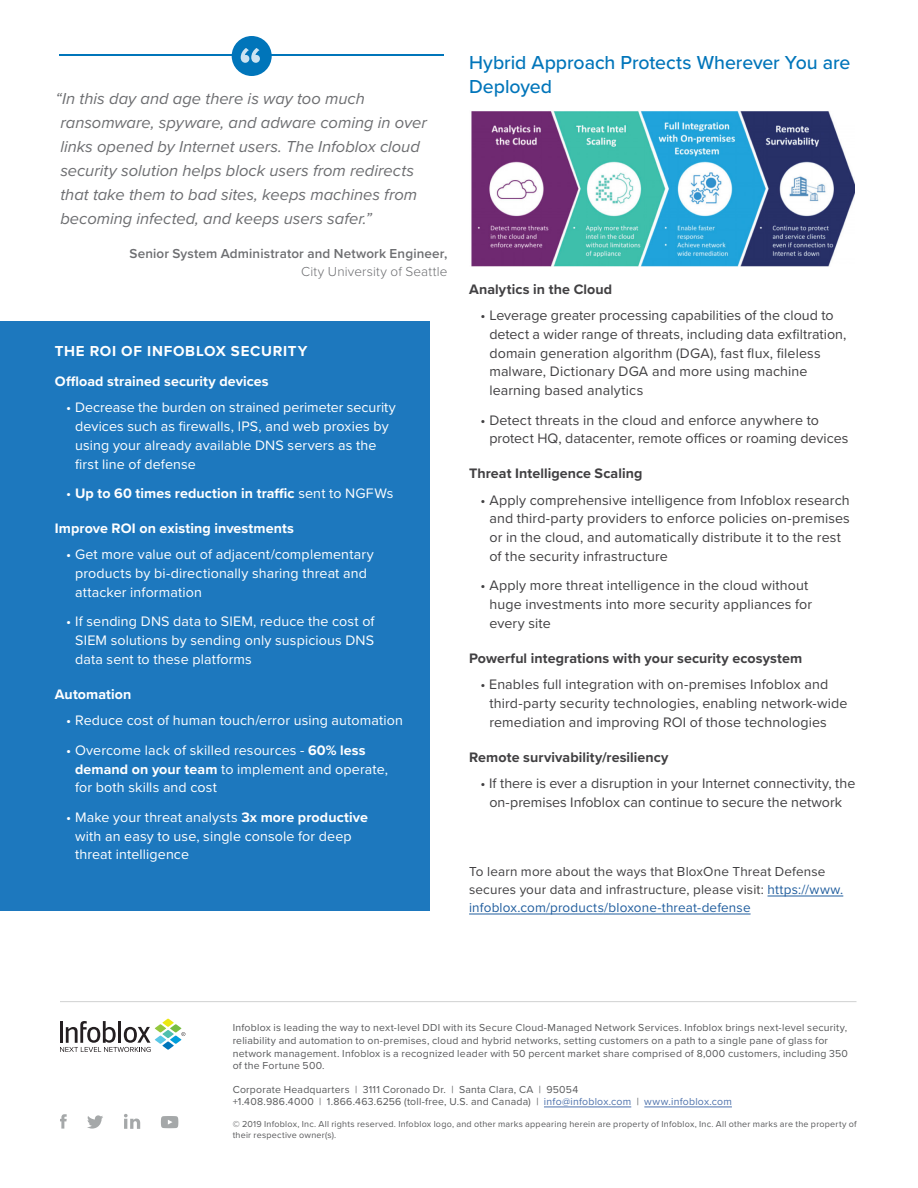
<style>
.page{position:relative;width:918px;height:1188px;background:#fff}
.page>*{position:absolute;margin:0;border:0;box-sizing:border-box;transform-origin:0 0}
.t1{font:500 19.5px/24px "Proxima Nova";letter-spacing:-.005em;color:#0075ba}
.t2{font:italic 16.5px/24px "Proxima Nova";color:#6d6e71}
.t3{font:700 15px "Proxima Nova";letter-spacing:.05em;color:#fff}
.t4{font:14.25px/18.8px "Proxima Nova";letter-spacing:.01em;color:#414042}
.t5{font:14.25px/18.8px "Proxima Nova";letter-spacing:.01em;color:#fff}
.t6{font:700 14.25px "Proxima Nova";letter-spacing:.005em;color:#414042}
.t7{font:700 14.25px "Proxima Nova";letter-spacing:.005em;color:#fff}
.t8{font:13.5px/18px "Proxima Nova";letter-spacing:.01em;color:#414042}
.t9{font:600 13.5px "Proxima Nova";letter-spacing:.01em;color:#6d6e71}
.t10{font:300 13.5px "Proxima Nova";letter-spacing:.015em;color:#6d6e71}
.t11{font:10.5px/12.6px "Proxima Nova";letter-spacing:.02em;color:#58595b}
.t12{font:9px/10.8px "Proxima Nova";letter-spacing:.025em;color:#58595b}
.s1{font-weight:400}
.s2{font-weight:700}
.s3{color:#215e9e}
.s4{color:#4f73ad}
</style>
<div class="page">
<hr style="left:60px;top:1001px;width:796px;height:1px;background:#d2d3d3">
<svg style="left:60px;top:1114px;width:7px;height:15px"></svg>
<svg style="left:87px;top:1115px;width:16px;height:14px"></svg>
<svg style="left:161px;top:1116px;width:17px;height:12px"></svg>
<svg style="left:60px;top:1019px;width:125px;height:33px"></svg>
<svg style="left:124px;top:1114px;width:16px;height:15px"></svg>
<hr style="left:544px;top:1107px;width:87px;height:1px;background:#4f73ad">
<hr style="left:644px;top:1107px;width:88px;height:1px;background:#4f73ad">
<div style="left:0;top:321px;width:430px;height:589px;background:#1d78be"></div>
<hr style="left:768px;top:896px;width:75px;height:1px;background:#215e9e">
<hr style="left:469px;top:914px;width:282px;height:1px;background:#215e9e">
<img style="left:471px;top:111px;width:383px;height:156px">
<hr style="left:59px;top:54px;width:385px;height:2px;background:#0075ba">
<div style="left:232px;top:36px;width:40px;height:40px;background:#0075ba;border-radius:50%"></div>
<svg style="left:241px;top:48px;width:19px;height:15px"></svg>
<p class="t2" style="left:56px;top:86px;width:373px">“In this day and age there is way too much ransomware, spyware, and adware coming in over links opened by Internet users. The Infoblox cloud security solution helps block users from redirects that take them to bad sites, keeps machines from becoming infected, and keeps users safer.”</p>
<p class="t9" style="left:130px;top:244px;width:319px">Senior System Administrator and Network Engineer,</p>
<p class="t10" style="left:301px;top:262px;width:148px">City University of Seattle</p>
<p class="t3" style="left:55px;top:340px;width:254px">THE ROI OF INFOBLOX SECURITY</p>
<p class="t7" style="left:55px;top:371px;width:215px">Offload strained security devices</p>
<p class="t5" style="left:75px;top:398px;width:322px;text-indent:-9px">• Decrease the burden on strained perimeter security devices such as firewalls, IPS, and web proxies by using your already available DNS servers as the first line of defense</p>
<p class="t7" style="left:66px;top:483px;width:329px"><span class="s1">•</span> Up to 60 times reduction in traffic <span class="s1">sent to NGFWs</span></p>
<p class="t7" style="left:55px;top:518px;width:241px">Improve ROI on existing investments</p>
<p class="t5" style="left:75px;top:545px;width:300px;text-indent:-9px">• Get more value out of adjacent/complementary products by bi-directionally sharing threat and attacker information</p>
<p class="t5" style="left:75px;top:612px;width:301px;text-align:justify;text-indent:-9px">• If sending DNS data to SIEM, reduce the cost of SIEM solutions by sending only suspicious DNS data sent to these platforms</p>
<p class="t7" style="left:55px;top:684px;width:78px">Automation</p>
<p class="t5" style="left:66px;top:710px;width:338px">• Reduce cost of human touch/error using automation</p>
<p class="t5" style="left:75px;top:740px;width:314px;text-indent:-9px">• Overcome lack of skilled resources - <span class="s2">60% less demand on your team</span> to implement and operate, for both skills and cost</p>
<p class="t5" style="left:75px;top:807px;width:294px;text-indent:-9px">• Make your threat analysts <span class="s2">3x more productive </span>with an easy to use, single console for deep threat intelligence</p>
<h1 class="t1" style="left:469px;top:50px;width:383px">Hybrid Approach Protects Wherever You are<br>Deployed</h1>
<p class="t6" style="left:469px;top:278px;width:145px">Analytics in the Cloud</p>
<p class="t4" style="left:489px;top:305px;width:359px;text-indent:-9px">• Leverage greater processing capabilities of the cloud to detect a wider range of threats, including data exfiltration, domain generation algorithm (DGA), fast flux, fileless malware, Dictionary DGA and more using machine learning based analytics</p>
<p class="t4" style="left:489px;top:410px;width:360px;text-indent:-9px">• Detect threats in the cloud and enforce anywhere to protect HQ, datacenter, remote offices or roaming devices</p>
<p class="t6" style="left:469px;top:463px;width:175px">Threat Intelligence Scaling</p>
<p class="t4" style="left:489px;top:490px;width:362px;text-indent:-9px">• Apply comprehensive intelligence from Infoblox research and third-party providers to enforce policies on-premises or in the cloud, and automatically distribute it to the rest of the security infrastructure</p>
<p class="t4" style="left:489px;top:576px;width:324px;text-indent:-9px">• Apply more threat intelligence in the cloud without huge investments into more security appliances for every site</p>
<p class="t6" style="left:469px;top:648px;width:335px">Powerful integrations with your security ecosystem</p>
<p class="t4" style="left:489px;top:675px;width:360px;text-indent:-9px">• Enables full integration with on-premises Infoblox and third-party security technologies, enabling network-wide remediation and improving ROI of those technologies</p>
<p class="t6" style="left:469px;top:746px;width:201px">Remote survivability/resiliency</p>
<p class="t4" style="left:480px;top:773px;width:377px;text-align:center">• If there is ever a disruption in your Internet connectivity, the on-premises Infoblox can continue to secure the network</p>
<p class="t8" style="left:469px;top:862px;width:376px">To learn more about the ways that BloxOne Threat Defense secures your data and infrastructure, please visit: <span class="s3">https://www. infoblox.com/products/bloxone-threat-defense</span></p>
<p class="t11" style="left:233px;top:1021px;width:617px">Infoblox is leading the way to next-level DDI with its Secure Cloud-Managed Network Services. Infoblox brings next-level security, reliability and automation to on-premises, cloud and hybrid networks, setting customers on a path to a single pane of glass for network management. Infoblox is a recognized leader with 50 percent market share comprised of 8,000 customers, including 350 of the Fortune 500.</p>
<p class="t11" style="left:233px;top:1082px;width:501px">Corporate Headquarters | 3111 Coronado Dr. | Santa Clara, CA | 95054<br>+1.408.986.4000 | 1.866.463.6256 (toll-free, U.S. and Canada) | <span class="s4">info@infoblox.com</span> | <span class="s4">www.infoblox.com</span></p>
<p class="t12" style="left:233px;top:1118px;width:626px">© 2019 Infoblox, Inc. All rights reserved. Infoblox logo, and other marks appearing herein are property of Infoblox, Inc. All other marks are the property of their respective owner(s).</p>
</div>
